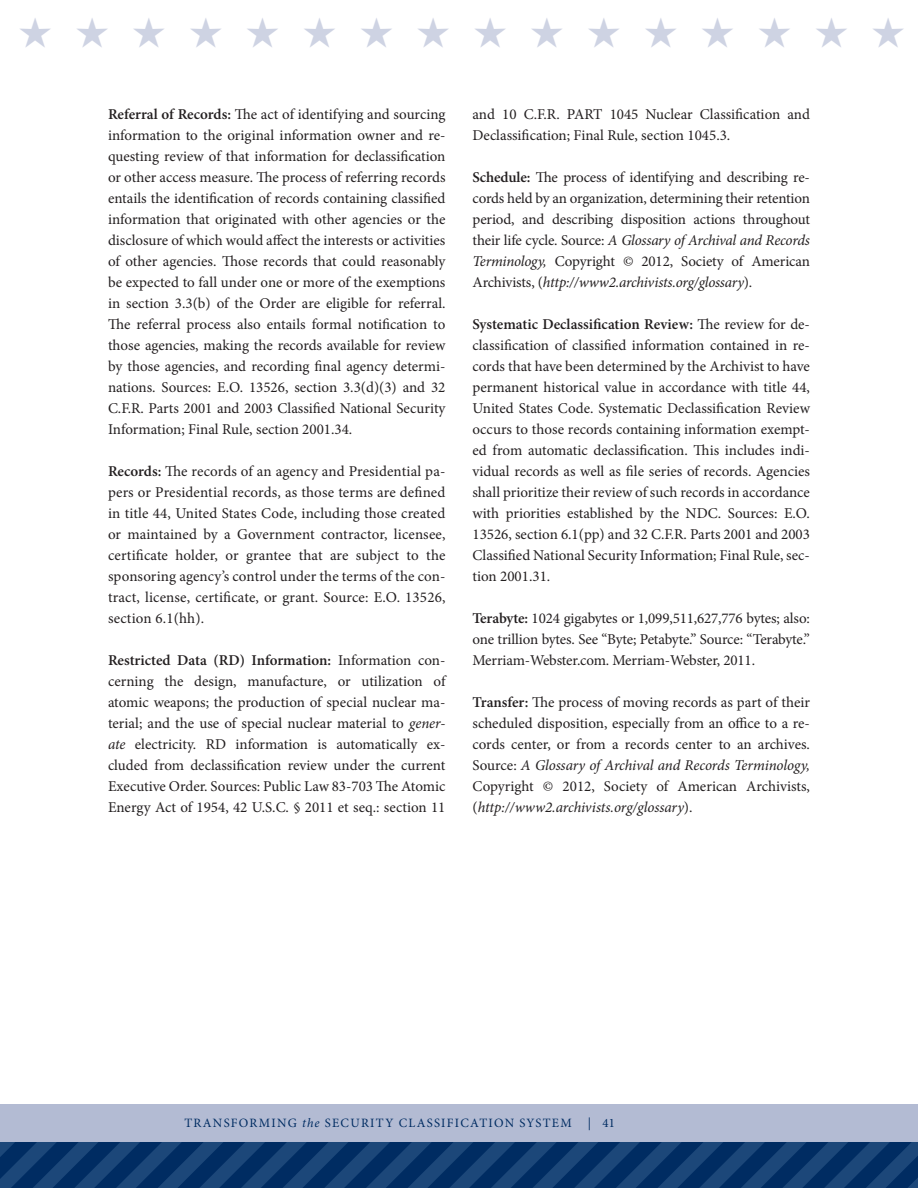
<style>
.page{position:relative;width:918px;height:1188px;background:#fff}
.page>*{position:absolute;margin:0;border:0;box-sizing:border-box;transform-origin:0 0}
.t1{font:42px "Zapf Dingbats ITC";color:#ced3e3}
.Body_Copy{font:15px/21px "Minion Pro";color:#231f20;text-align:justify}
.t2{font:12.75px "Minion Pro";letter-spacing:.1em;color:#002c62}
.s1{font-weight:600}
.s2{font-style:italic}
</style>
<div class="page">
<svg style="left:0;top:1104px;width:918px;height:84px;background:#58739b"></svg>
<h1 class="t1" style="left:18px;top:12px;width:889px">★ ★ ★ ★ ★ ★ ★ ★ ★ ★ ★ ★ ★ ★ ★ ★</h1>
<p class="Body_Copy" style="left:108px;top:104px;width:339px"><span class="s1">Referral of Records:</span> The act of identifying and sourcing information to the original information owner and re&shy;questing review of that information for declassification or other access measure. The process of referring records entails the identification of records containing classified information that originated with other agencies or the disclosure of which would affect the interests or activities of other agencies. Those records that could reasonably be expected to fall under one or more of the exemptions in section 3.3(b) of the Order are eligible for referral.<br>The referral process also entails formal notification to those agencies, making the records available for review by those agencies, and recording final agency determi&shy;nations. Sources: E.O. 13526, section 3.3(d)(3) and 32<br>C.F.R. Parts 2001 and 2003 Classified National Security Information; Final Rule, section 2001.34.</p>
<p class="Body_Copy" style="left:108px;top:461px;width:339px"><span class="s1">Records:</span> The records of an agency and Presidential pa&shy;pers or Presidential records, as those terms are defined in title 44, United States Code, including those created or maintained by a Government contractor, licensee, certificate holder, or grantee that are subject to the sponsoring agency’s control under the terms of the con&shy;tract, license, certificate, or grant. Source: E.O. 13526, section 6.1(hh).</p>
<p class="Body_Copy" style="left:108px;top:650px;width:339px"><span class="s1">Restricted Data (RD) Information:</span> Information con&shy;cerning the design, manufacture, or utilization of atomic weapons; the production of special nuclear ma&shy;terial; and the use of special nuclear material to <span class="s2">gener&shy;ate</span> electricity. RD information is automatically ex&shy;cluded from declassification review under the current Executive Order. Sources: Public Law 83-703 The Atomic Energy Act of 1954, 42 U.S.C. § 2011 et seq.: section 11</p>
<p class="Body_Copy" style="left:472px;top:104px;width:339px">and 10 C.F.R. PART 1045 Nuclear Classification and<br>Declassification; Final Rule, section 1045.3.</p>
<p class="Body_Copy" style="left:472px;top:167px;width:339px"><span class="s1">Schedule:</span> The process of identifying and describing re&shy;cords held by an organization, determining their retention period, and describing disposition actions throughout their life cycle. Source: <span class="s2">A Glossary of Archival and Records Terminology,</span> Copyright © 2012, Society of American Archivists, (<span class="s2">http://www2.archivists.org/glossary</span>).</p>
<p class="Body_Copy" style="left:472px;top:314px;width:339px"><span class="s1">Systematic Declassification Review:</span> The review for de&shy;classification of classified information contained in re&shy;cords that have been determined by the Archivist to have permanent historical value in accordance with title 44, United States Code. Systematic Declassification Review occurs to those records containing information exempt&shy;ed from automatic declassification. This includes indi&shy;vidual records as well as file series of records. Agencies shall prioritize their review of such records in accordance with priorities established by the NDC. Sources: E.O.<br>13526, section 6.1(pp) and 32 C.F.R. Parts 2001 and 2003<br>Classified National Security Information; Final Rule, sec&shy;tion 2001.31.</p>
<p class="Body_Copy" style="left:472px;top:608px;width:339px"><span class="s1">Terabyte:</span> 1024 gigabytes or 1,099,511,627,776 bytes; also: one trillion bytes. See “Byte; Petabyte.” Source: “Terabyte.” Merriam-Webster.com. Merriam-Webster, 2011.</p>
<p class="Body_Copy" style="left:472px;top:692px;width:339px"><span class="s1">Transfer:</span> The process of moving records as part of their scheduled disposition, especially from an office to a re&shy;cords center, or from a records center to an archives.<br>Source: <span class="s2">A Glossary of Archival and Records Terminology, </span>Copyright © 2012, Society of American Archivists, (<span class="s2">http://www2.archivists.org/glossary</span>).</p>
<p class="t2" style="left:185px;top:1114px;width:389px">TRANSFORMING <span class="s2">the</span> SECURITY CLASSIFICATION SYSTEM</p>
<p class="t2" style="left:588px;top:1114px;width:29px">| 41</p>
</div>
